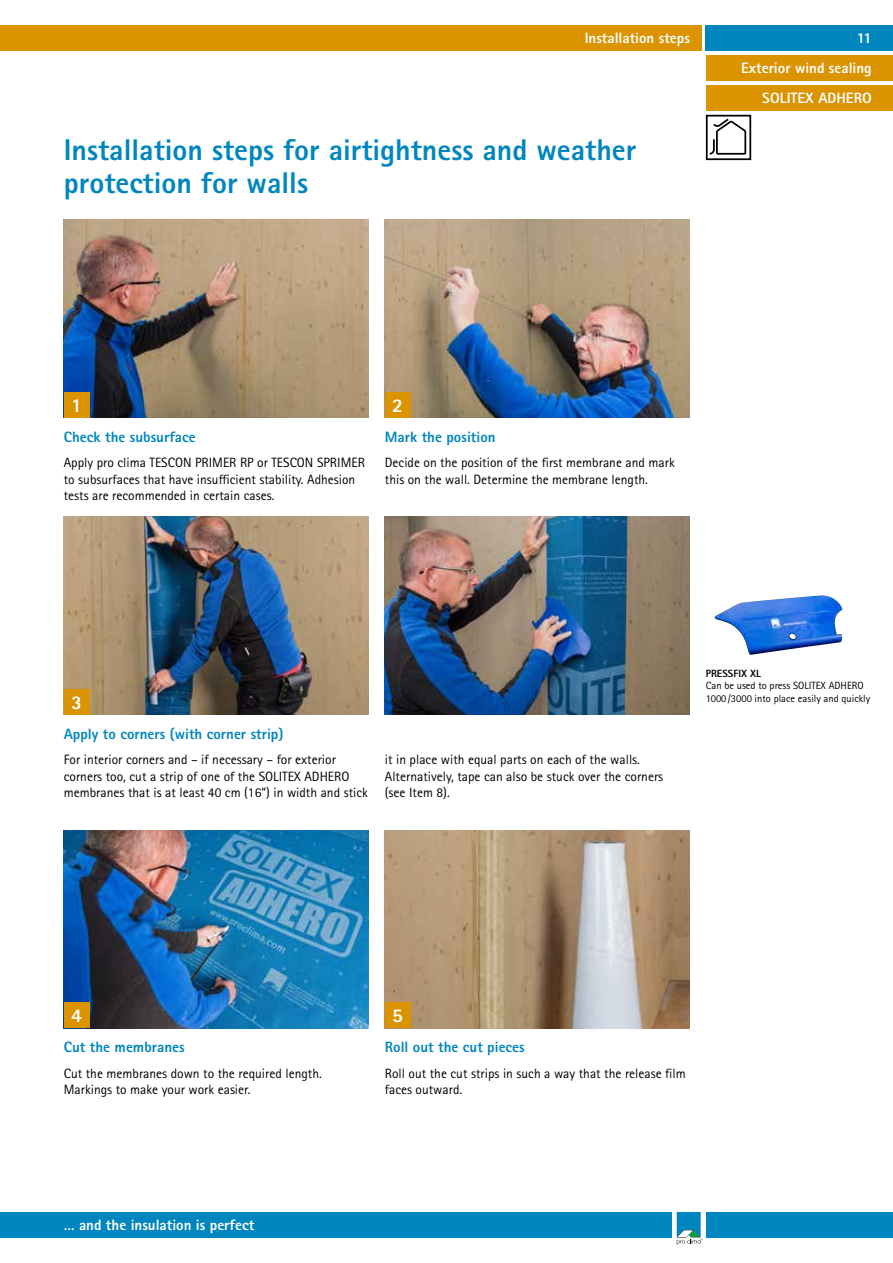
<style>
.page{position:relative;width:893px;height:1263px;background:#fff}
.page>*{position:absolute;margin:0;border:0;box-sizing:border-box;transform-origin:0 0}
.t1{font:800 30px/33px "Rotis Sans Serif Pro";color:#0086be}
.t2{font:800 19.5px "Rotis Sans Serif Pro";color:#fff}
.t3{font:800 15px "Rotis Sans Serif Pro";color:#0086be}
.t4{font:800 15px/29.7px "Rotis Sans Serif Pro";color:#fff;text-align:right}
.t5{font:13.5px/16.5px "Rotis Sans Serif Pro";color:#000}
.t6{font:10.5px/12.6px "Rotis Sans Serif Pro";color:#000}
.t7{font:800 10.5px "Rotis Sans Serif Pro";color:#000}
</style>
<div class="page">
<div style="left:706px;top:26px;width:187px;height:25px;background:#0086be"></div>
<div style="left:706px;top:55px;width:187px;height:26px;background:#db9300"></div>
<div style="left:706px;top:85px;width:187px;height:26px;background:#db9300"></div>
<svg style="left:706px;top:115px;width:45px;height:45px"></svg>
<div style="left:0;top:1212px;width:672px;height:25px;background:#0086be"></div>
<div style="left:706px;top:1212px;width:187px;height:25px;background:#0086be"></div>
<svg style="left:677px;top:1212px;width:26px;height:33px"></svg>
<div style="left:0;top:26px;width:702px;height:25px;background:#db9300"></div>
<img style="left:64px;top:220px;width:305px;height:198px">
<img style="left:64px;top:517px;width:305px;height:198px">
<img style="left:64px;top:830px;width:305px;height:198px">
<img style="left:385px;top:220px;width:305px;height:198px">
<img style="left:385px;top:517px;width:305px;height:198px">
<img style="left:385px;top:830px;width:305px;height:198px">
<div style="left:64px;top:392px;width:25px;height:26px;background:#db9300"></div>
<div style="left:64px;top:689px;width:25px;height:26px;background:#db9300"></div>
<div style="left:64px;top:1003px;width:25px;height:25px;background:#db9300"></div>
<div style="left:385px;top:392px;width:25px;height:26px;background:#db9300"></div>
<div style="left:385px;top:1003px;width:25px;height:25px;background:#db9300"></div>
<img style="left:714px;top:595px;width:128px;height:60px">
<p class="t4" style="left:585px;top:23px;width:107px">Installation steps</p>
<h1 class="t1" style="left:64px;top:133px;width:574px">Installation steps for airtightness and weather protection for walls</h1>
<p class="t4" style="left:741px;top:23px;width:132px">11<br>Exterior wind sealing<br>SOLITEX ADHERO</p>
<h2 class="t2" style="left:71px;top:393px;width:12px">1</h2>
<p class="t3" style="left:64px;top:427px;width:133px">Check the subsurface</p>
<p class="t5" style="left:64px;top:454px;width:303px">Apply pro clima TESCON PRIMER RP or TESCON SPRIMER to subsurfaces that have insufficient stability. Adhesion tests are recommended in certain cases.</p>
<h2 class="t2" style="left:392px;top:393px;width:12px">2</h2>
<p class="t3" style="left:385px;top:427px;width:112px">Mark the position</p>
<p class="t5" style="left:385px;top:454px;width:291px">Decide on the position of the first membrane and mark this on the wall. Determine the membrane length.</p>
<h2 class="t2" style="left:71px;top:690px;width:12px">3</h2>
<p class="t3" style="left:64px;top:724px;width:221px">Apply to corners (with corner strip)</p>
<p class="t5" style="left:64px;top:751px;width:306px">For interior corners and – if necessary – for exterior corners too, cut a strip of one of the SOLITEX ADHERO membranes that is at least 40 cm (16”) in width and stick</p>
<p class="t5" style="left:385px;top:751px;width:280px">it in place with equal parts on each of the walls.<br>Alternatively, tape can also be stuck over the corners (see Item 8).</p>
<p class="t7" style="left:706px;top:667px;width:57px">PRESSFIX XL</p>
<p class="t6" style="left:706px;top:680px;width:166px">Can be used to press SOLITEX ADHERO<br>1000/3000 into place easily and quickly</p>
<h2 class="t2" style="left:71px;top:1003px;width:12px">4</h2>
<p class="t3" style="left:64px;top:1037px;width:122px">Cut the membranes</p>
<p class="t5" style="left:64px;top:1065px;width:260px">Cut the membranes down to the required length.<br>Markings to make your work easier.</p>
<p class="t4" style="left:64px;top:1210px;width:192px">… and the insulation is perfect</p>
<h2 class="t2" style="left:392px;top:1003px;width:12px">5</h2>
<p class="t3" style="left:385px;top:1037px;width:141px">Roll out the cut pieces</p>
<p class="t5" style="left:385px;top:1065px;width:302px">Roll out the cut strips in such a way that the release film faces outward.</p>
</div>
